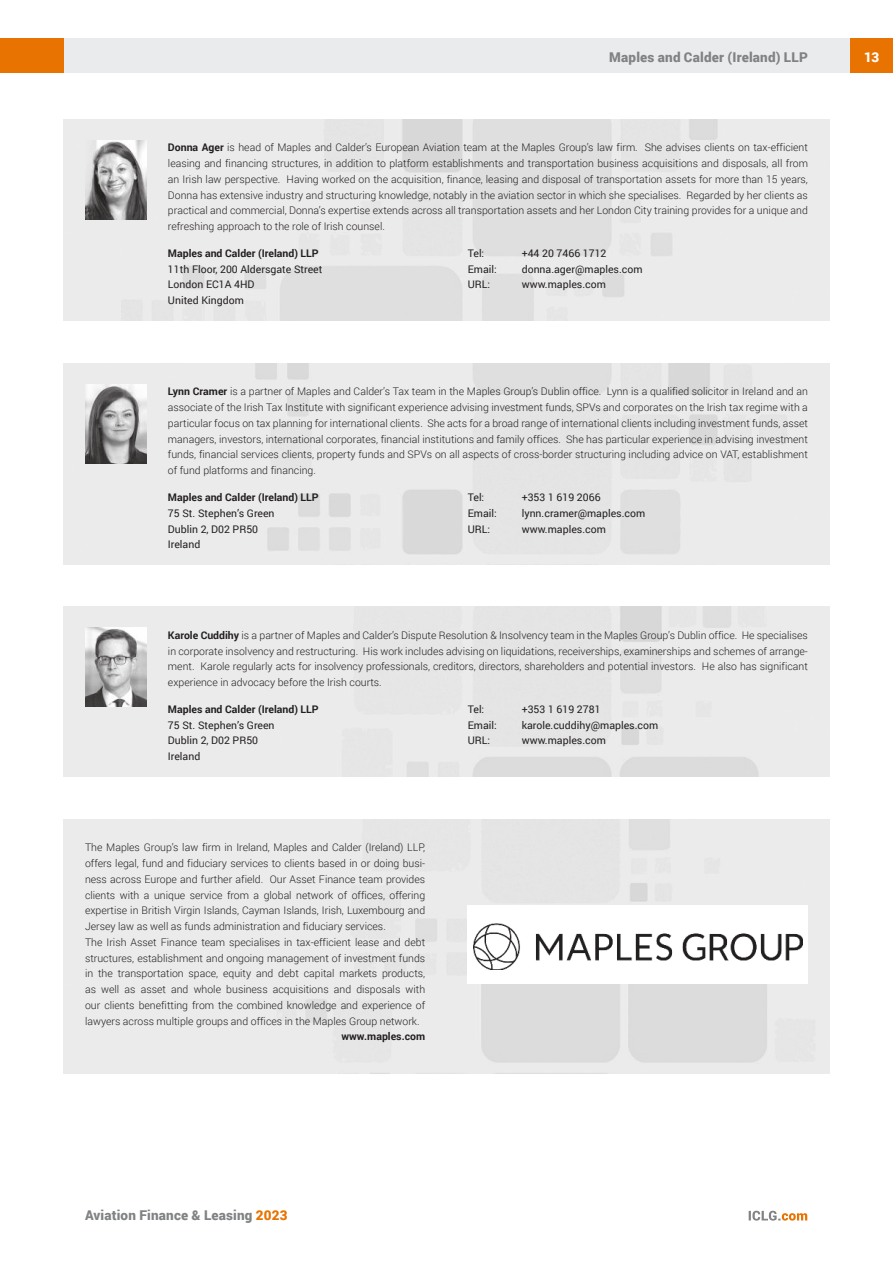
<style>
.page{position:relative;width:893px;height:1263px;background:#fff}
.page>*{position:absolute;margin:0;border:0;box-sizing:border-box;transform-origin:0 0}
.t1{font:900 13.5px "Roboto";letter-spacing:.015em;color:#808284}
.t2{font:900 13.5px "Roboto";color:#fff}
.t3{font:300 10.5px/15.8px "Roboto";color:#221f1f;text-align:justify}
.t4{font:10.5px/15.8px "Roboto";color:#221f1f}
.t5{font:700 10.5px "Roboto";color:#221f1f}
.s1{font-weight:700}
.s2{color:#e97301}
</style>
<div class="page">
<div style="left:64px;top:38px;width:786px;height:34px;background:#eaebec"></div>
<div style="left:850px;top:38px;width:43px;height:34px;background:#e97301"></div>
<div style="left:0;top:38px;width:64px;height:34px;background:#e97301"></div>
<svg style="left:749px;top:1211px;width:58px;height:9px"></svg>
<img style="left:64px;top:119px;width:765px;height:202px">
<img style="left:85px;top:140px;width:61px;height:79px">
<img style="left:64px;top:363px;width:765px;height:201px">
<img style="left:64px;top:606px;width:765px;height:171px">
<img style="left:85px;top:384px;width:61px;height:79px">
<img style="left:85px;top:628px;width:61px;height:78px">
<img style="left:474px;top:923px;width:328px;height:47px">
<p class="t1" style="left:609px;top:52px;width:200px">Maples and Calder (Ireland) LLP</p>
<p class="t2" style="left:864px;top:52px;width:16px">13</p>
<p class="t3" style="left:168px;top:140px;width:641px"><span class="s1">Donna Ager</span> is head of Maples and Calder’s European Aviation team at the Maples Group’s law firm. She advises clients on tax-efficient leasing and financing structures, in addition to platform establishments and transportation business acquisitions and disposals, all from an Irish law perspective. Having worked on the acquisition, finance, leasing and disposal of transportation assets for more than 15 years, Donna has extensive industry and structuring knowledge, notably in the aviation sector in which she specialises. Regarded by her clients as practical and commercial, Donna’s expertise extends across all transportation assets and her London City training provides for a unique and refreshing approach to the role of Irish counsel.</p>
<p class="t5" style="left:168px;top:249px;width:152px">Maples and Calder (Ireland) LLP</p>
<p class="t4" style="left:168px;top:262px;width:156px">11th Floor, 200 Aldersgate Street<br>London EC1A 4HD<br>United Kingdom</p>
<p class="t4" style="left:468px;top:246px;width:18px">Tel:</p>
<p class="t4" style="left:522px;top:246px;width:86px">+44 20 7466 1712</p>
<p class="t4" style="left:468px;top:262px;width:31px">Email:</p>
<p class="t4" style="left:522px;top:262px;width:122px">donna.ager@maples.com</p>
<p class="t4" style="left:468px;top:278px;width:24px">URL:</p>
<p class="t4" style="left:522px;top:278px;width:86px">www.maples.com</p>
<p class="t3" style="left:168px;top:385px;width:641px"><span class="s1">Lynn Cramer</span> is a partner of Maples and Calder’s Tax team in the Maples Group’s Dublin office. Lynn is a qualified solicitor in Ireland and an associate of the Irish Tax Institute with significant experience advising investment funds, SPVs and corporates on the Irish tax regime with a particular focus on tax planning for international clients. She acts for a broad range of international clients including investment funds, asset managers, investors, international corporates, financial institutions and family offices. She has particular experience in advising investment funds, financial services clients, property funds and SPVs on all aspects of cross-border structuring including advice on VAT, establishment of fund platforms and financing.</p>
<p class="t5" style="left:168px;top:493px;width:152px">Maples and Calder (Ireland) LLP</p>
<p class="t4" style="left:168px;top:506px;width:108px">75 St. Stephen’s Green<br>Dublin 2, D02 PR50<br>Ireland</p>
<p class="t4" style="left:468px;top:490px;width:18px">Tel:</p>
<p class="t4" style="left:522px;top:490px;width:80px">+353 1 619 2066</p>
<p class="t4" style="left:468px;top:506px;width:31px">Email:</p>
<p class="t4" style="left:522px;top:506px;width:125px">lynn.cramer@maples.com</p>
<p class="t4" style="left:468px;top:522px;width:24px">URL:</p>
<p class="t4" style="left:522px;top:522px;width:86px">www.maples.com</p>
<p class="t3" style="left:168px;top:628px;width:641px"><span class="s1">Karole Cuddihy</span> is a partner of Maples and Calder’s Dispute Resolution &amp; Insolvency team in the Maples Group’s Dublin office. He specialises in corporate insolvency and restructuring. His work includes advising on liquidations, receiverships, examinerships and schemes of arrange&shy;ment. Karole regularly acts for insolvency professionals, creditors, directors, shareholders and potential investors. He also has significant experience in advocacy before the Irish courts.</p>
<p class="t5" style="left:168px;top:704px;width:152px">Maples and Calder (Ireland) LLP</p>
<p class="t4" style="left:168px;top:718px;width:108px">75 St. Stephen’s Green<br>Dublin 2, D02 PR50<br>Ireland</p>
<p class="t3" style="left:85px;top:840px;width:342px;text-align:left">The Maples Group’s law firm in Ireland, Maples and Calder (Ireland) LLP, offers legal, fund and fiduciary services to clients based in or doing busi&shy;ness across Europe and further afield. Our Asset Finance team provides clients with a unique service from a global network of offices, offering expertise in British Virgin Islands, Cayman Islands, Irish, Luxembourg and Jersey law as well as funds administration and fiduciary services.<br>The Irish Asset Finance team specialises in tax-efficient lease and debt structures, establishment and ongoing management of investment funds in the transportation space, equity and debt capital markets products, as well as asset and whole business acquisitions and disposals with our clients benefitting from the combined knowledge and experience of lawyers across multiple groups and offices in the Maples Group network.</p>
<p class="t5" style="left:341px;top:1032px;width:85px">www.maples.com</p>
<p class="t4" style="left:468px;top:702px;width:18px">Tel:</p>
<p class="t4" style="left:522px;top:702px;width:80px">+353 1 619 2781</p>
<p class="t4" style="left:468px;top:718px;width:31px">Email:</p>
<p class="t4" style="left:522px;top:718px;width:138px">karole.cuddihy@maples.com</p>
<p class="t4" style="left:468px;top:734px;width:24px">URL:</p>
<p class="t4" style="left:522px;top:734px;width:86px">www.maples.com</p>
<p class="t1" style="left:85px;top:1210px;width:204px">Aviation Finance &amp; Leasing <span class="s2">2023</span></p>
</div>
